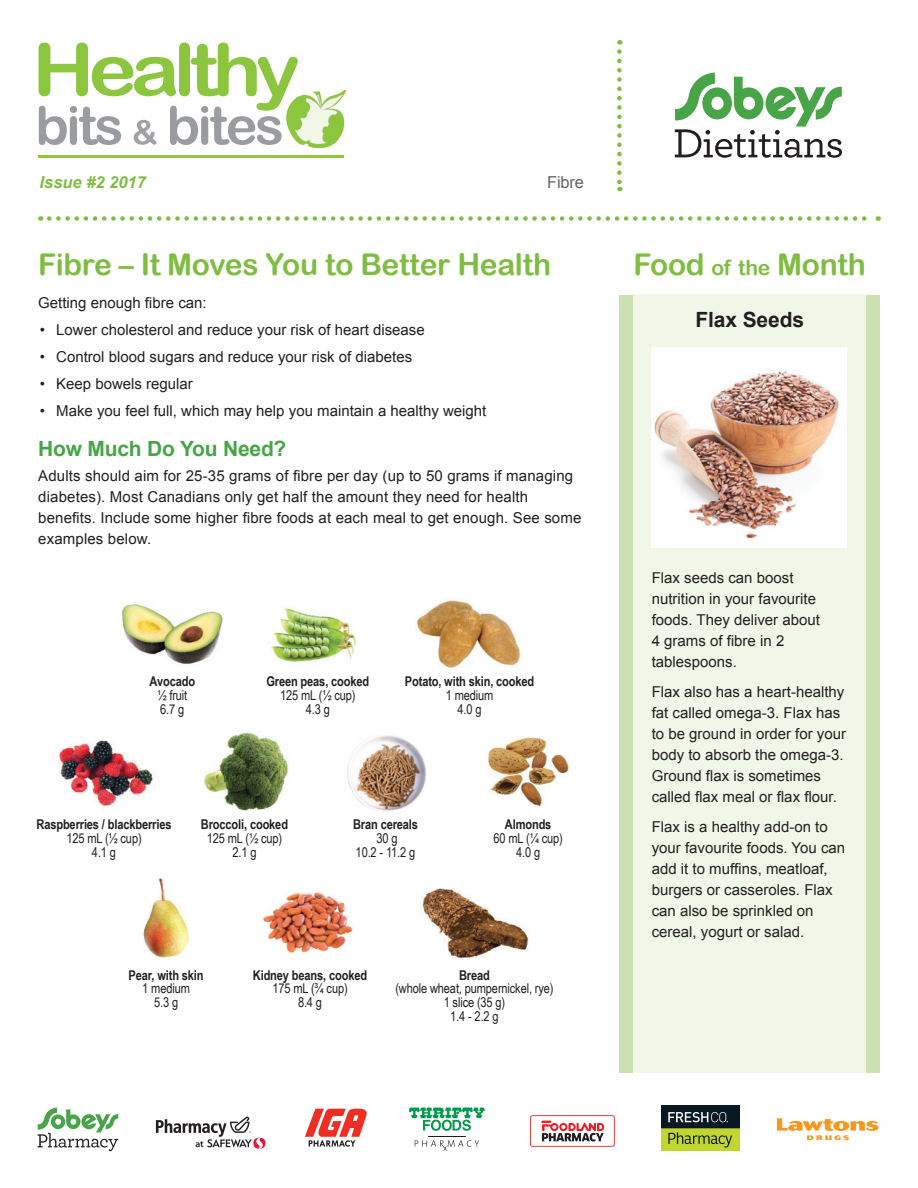
<style>
.page{position:relative;width:918px;height:1188px;background:#fff}
.page>*{position:absolute;margin:0;border:0;box-sizing:border-box;transform-origin:0 0}
.t1{font:30px "Arial Rounded MT Bold";letter-spacing:-.01em;color:#7fbd41}
.t2{font:700 21px "Arial";letter-spacing:-.01em;color:#47a447}
.t3{font:700 21px "Arial";letter-spacing:-.005em;color:#231f20}
.t4{font:italic 700 16.5px "Arial";color:#7fbd41}
.t5{font:16.5px "Arial";letter-spacing:-.01em;color:#636366}
.t6{font:15px/21px "Arial";color:#231f20}
.t7{font:13.5px/14px "Arial Narrow";letter-spacing:-.01em;color:#231f20;text-align:center}
.t8{font:700 13.5px "Arial Narrow";letter-spacing:-.01em;color:#231f20}
.t9{font:700 8.85px "Frutiger";color:#231f20}
.s1{font-size:21px}
</style>
<div class="page">
<svg style="left:617px;top:51px;width:5px;height:140px"></svg>
<svg style="left:49px;top:216px;width:830px;height:5px"></svg>
<svg style="left:39px;top:43px;width:307px;height:106px"></svg>
<hr style="left:38px;top:156px;width:306px;height:2px;background:#8bc63e">
<svg style="left:675px;top:73px;width:167px;height:85px"></svg>
<svg style="left:38px;top:1108px;width:80px;height:43px"></svg>
<svg style="left:156px;top:1116px;width:111px;height:33px"></svg>
<svg style="left:530px;top:1115px;width:85px;height:32px"></svg>
<svg style="left:661px;top:1105px;width:78px;height:45px;background:#647634"></svg>
<svg style="left:777px;top:1118px;width:102px;height:22px"></svg>
<hr style="left:428px;top:1137px;width:38px;height:1px;background:#231f20">
<svg style="left:415px;top:1140px;width:64px;height:11px"></svg>
<svg style="left:409px;top:1108px;width:76px;height:23px"></svg>
<svg style="left:305px;top:1109px;width:62px;height:38px"></svg>
<div style="left:619px;top:295px;width:261px;height:778px;background:#cde2b3"></div>
<div style="left:634px;top:295px;width:232px;height:778px;background:#f0f6e8"></div>
<img style="left:652px;top:347px;width:194px;height:201px">
<img style="left:121px;top:604px;width:102px;height:60px">
<img style="left:271px;top:608px;width:85px;height:54px">
<img style="left:417px;top:599px;width:103px;height:69px">
<img style="left:59px;top:740px;width:94px;height:66px">
<img style="left:204px;top:732px;width:84px;height:79px">
<img style="left:347px;top:735px;width:79px;height:76px">
<img style="left:488px;top:737px;width:81px;height:70px">
<img style="left:143px;top:878px;width:46px;height:80px">
<img style="left:263px;top:892px;width:90px;height:62px">
<img style="left:422px;top:888px;width:106px;height:70px">
<p class="t4" style="left:40px;top:171px;width:108px">Issue #2 2017</p>
<p class="t5" style="left:547px;top:171px;width:38px">Fibre</p>
<h1 class="t1" style="left:38px;top:246px;width:514px">Fibre – It Moves You to Better Health</h1>
<p class="t6" style="left:38px;top:292px;width:170px">Getting enough fibre can:</p>
<p class="t6" style="left:40px;top:319px;width:386px">• Lower cholesterol and reduce your risk of heart disease</p>
<p class="t6" style="left:40px;top:346px;width:374px">• Control blood sugars and reduce your risk of diabetes</p>
<p class="t6" style="left:40px;top:373px;width:155px">• Keep bowels regular</p>
<p class="t6" style="left:40px;top:400px;width:448px">• Make you feel full, which may help you maintain a healthy weight</p>
<h2 class="t2" style="left:38px;top:434px;width:250px">How Much Do You Need?</h2>
<p class="t6" style="left:38px;top:466px;width:545px">Adults should aim for 25-35 grams of fibre per day (up to 50 grams if managing diabetes). Most Canadians only get half the amount they need for health benefits. Include some higher fibre foods at each meal to get enough. See some examples below.</p>
<p class="t8" style="left:150px;top:671px;width:47px">Avocado</p>
<p class="t7" style="left:157px;top:688px;width:31px;text-align:left">½ fruit<br>6.7 g</p>
<p class="t8" style="left:266px;top:671px;width:104px">Green peas, cooked</p>
<p class="t7" style="left:280px;top:688px;width:77px">125 mL (½ cup)<br>4.3 g</p>
<p class="t8" style="left:405px;top:671px;width:131px">Potato, with skin, cooked</p>
<p class="t7" style="left:446px;top:688px;width:49px">1 medium<br>4.0 g</p>
<p class="t8" style="left:36px;top:814px;width:137px">Raspberries / blackberries</p>
<p class="t7" style="left:66px;top:831px;width:77px">125 mL (½ cup)<br>4.1 g</p>
<p class="t8" style="left:201px;top:814px;width:89px">Broccoli, cooked</p>
<p class="t7" style="left:207px;top:831px;width:77px">125 mL (½ cup)<br>2.1 g</p>
<p class="t8" style="left:353px;top:814px;width:66px">Bran cereals</p>
<p class="t7" style="left:356px;top:831px;width:61px">30 g<br>10.2 - 11.2 g</p>
<p class="t8" style="left:505px;top:814px;width:48px">Almonds</p>
<p class="t7" style="left:494px;top:831px;width:71px">60 mL (¼ cup)<br>4.0 g</p>
<p class="t8" style="left:129px;top:965px;width:77px">Pear, with skin</p>
<p class="t7" style="left:142px;top:981px;width:49px">1 medium<br>5.3 g</p>
<p class="t9" style="left:196px;top:1139px;width:10px">at</p>
<p class="t8" style="left:253px;top:965px;width:116px">Kidney beans, cooked</p>
<p class="t7" style="left:272px;top:981px;width:77px">175 mL (¾ cup)<br>8.4 g</p>
<p class="t8" style="left:459px;top:965px;width:32px">Bread</p>
<p class="t7" style="left:395px;top:981px;width:160px">(whole wheat, pumpernickel, rye)<br>1 slice (35 g)<br>1.4 - 2.2 g</p>
<h1 class="t1" style="left:634px;top:246px;width:234px">Food <span class="s1">of the</span> Month</h1>
<h2 class="t3" style="left:695px;top:305px;width:110px">Flax Seeds</h2>
<p class="t6" style="left:652px;top:567px;width:170px">Flax seeds can boost nutrition in your favourite foods. They deliver about<br>4 grams of fibre in 2 tablespoons.</p>
<p class="t6" style="left:652px;top:681px;width:196px">Flax also has a heart-healthy fat called omega-3. Flax has to be ground in order for your body to absorb the omega-3.<br>Ground flax is sometimes called flax meal or flax flour.</p>
<p class="t6" style="left:652px;top:816px;width:195px">Flax is a healthy add-on to your favourite foods. You can add it to muffins, meatloaf, burgers or casseroles. Flax can also be sprinkled on cereal, yogurt or salad.</p>
</div>
